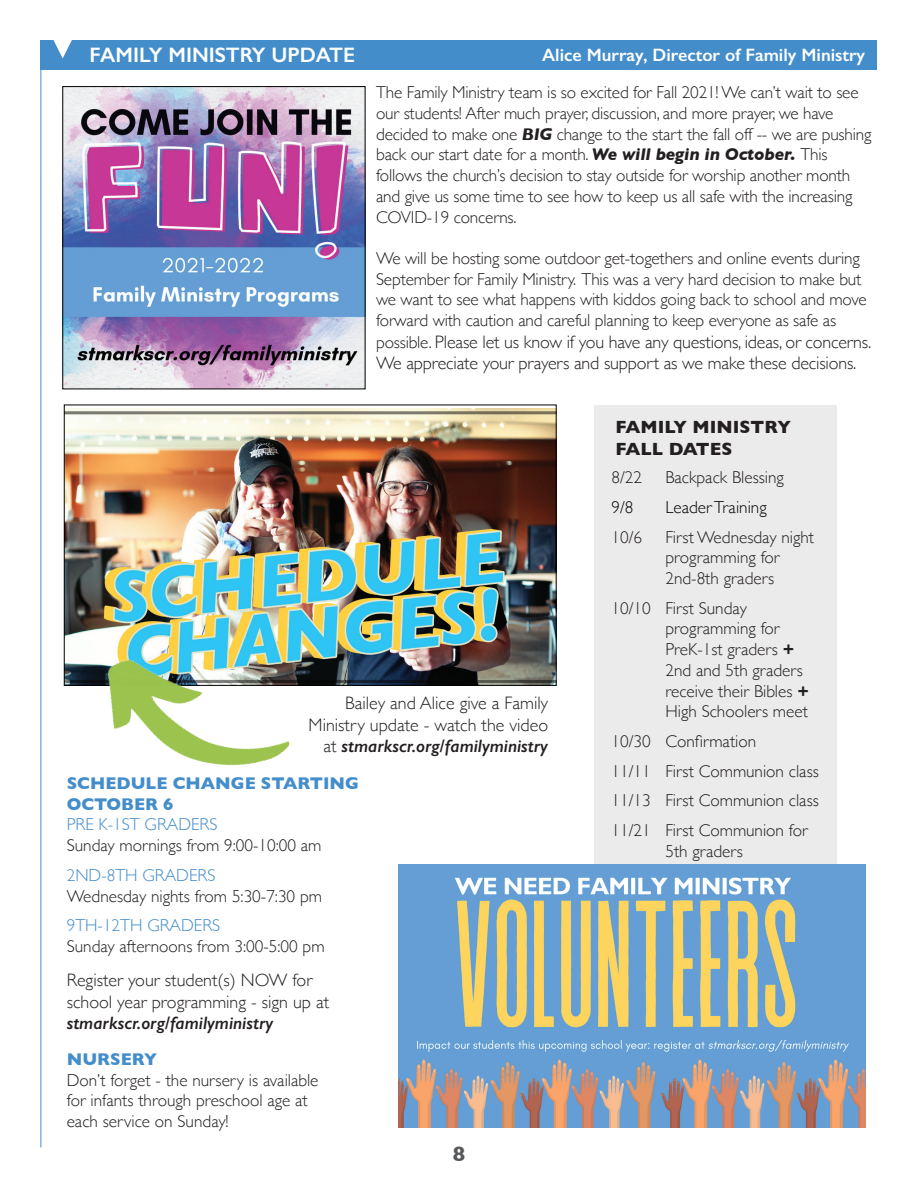
<style>
.page{position:relative;width:918px;height:1188px;background:#fff}
.page>*{position:absolute;margin:0;border:0;box-sizing:border-box;transform-origin:0 0}
.t1{font:600 21px "Gill Sans";color:#fff}
.t2{font:700 21px "Gill Sans";color:#57585a}
.t3{font:300 18px/21.6px "Gill Sans";letter-spacing:-.01em;color:#231f20}
.t4{font:600 18px "Gill Sans";color:#fff}
.t5{font:italic 600 18px "Gill Sans";color:#231f20}
.t6{font:700 18px/21.6px "Gill Sans";color:#231f20}
.t7{font:300 17.25px/20.7px "Gill Sans";letter-spacing:-.01em;color:#231f20}
.t8{font:300 17.25px "Gill Sans";color:#448dcb}
.t9{font:700 17.25px/20.7px "Gill Sans";color:#448dcb}
.t10{font:300 17.25px "Gill Sans";color:#000}
.s1{font-weight:700;font-style:italic}
.s2{font-size:17.25px}
.s3{font-weight:600;font-style:italic}
.s4{font-weight:700}
</style>
<div class="page">
<hr style="left:40px;top:63px;width:1px;height:1085px;background:#448dcb">
<div style="left:40px;top:40px;width:837px;height:30px;background:#448dcb"></div>
<svg style="left:53px;top:40px;width:19px;height:18px"></svg>
<div style="left:595px;top:405px;width:242px;height:719px;background:#ecebeb"></div>
<img style="left:399px;top:865px;width:466px;height:262px">
<img style="left:66px;top:409px;width:488px;height:275px">
<img style="left:92px;top:605px;width:214px;height:161px">
<img style="left:65px;top:88px;width:298px;height:299px">
<p class="t1" style="left:90px;top:42px;width:267px">FAMILY MINISTRY UPDATE</p>
<p class="t4" style="left:542px;top:44px;width:325px">Alice Murray, Director of Family Ministry</p>
<p class="t7" style="left:376px;top:82px;width:497px">The Family Ministry team is so excited for Fall 2021! We can’t wait to see our students! After much prayer, discussion, and more prayer, we have decided to make one <span class="s1">BIG</span> change to the start the fall off -- we are pushing back our start date for a month. <span class="s1">We will begin in October.</span> This follows the church’s decision to stay outside for worship another month and give us some time to see how to keep us all safe with the increasing COVID-19 concerns.</p>
<p class="t7" style="left:376px;top:247px;width:492px">We will be hosting some outdoor get-togethers and online events during September for Family Ministry. This was a very hard decision to make but we want to see what happens with kiddos going back to school and move forward with caution and careful planning to keep everyone as safe as</p>
<p class="t3" style="left:376px;top:330px;width:497px"><span class="s2">possible.</span> Please let us know if you have any questions, ideas, or concerns.<br>We appreciate your prayers and support as we make these decisions.</p>
<p class="t3" style="left:309px;top:691px;width:241px;text-align:right">Bailey and Alice give a Family<br>Ministry update - watch the video at <span class="s3">stmarkscr.org/familyministry</span></p>
<p class="t9" style="left:67px;top:772px;width:294px">SCHEDULE CHANGE STARTING<br>OCTOBER 6</p>
<p class="t8" style="left:67px;top:811px;width:152px">PRE K-1ST GRADERS</p>
<p class="t7" style="left:67px;top:834px;width:256px">Sunday mornings from 9:00-10:00 am</p>
<p class="t8" style="left:67px;top:862px;width:150px">2ND-8TH GRADERS</p>
<p class="t7" style="left:67px;top:885px;width:257px">Wednesday nights from 5:30-7:30 pm</p>
<p class="t8" style="left:67px;top:912px;width:155px">9TH-12TH GRADERS</p>
<p class="t7" style="left:67px;top:935px;width:260px">Sunday afternoons from 3:00-5:00 pm</p>
<p class="t3" style="left:67px;top:969px;width:264px">Register your student(s) NOW for school year programming - sign up at</p>
<p class="t5" style="left:67px;top:1012px;width:208px">stmarkscr.org/familyministry</p>
<p class="t9" style="left:67px;top:1048px;width:92px">NURSERY</p>
<p class="t7" style="left:67px;top:1069px;width:253px">Don’t forget - the nursery is available for infants through preschool age at each service on Sunday!</p>
<p class="t2" style="left:453px;top:1137px;width:14px">8</p>
<p class="t6" style="left:615px;top:416px;width:177px">FAMILY MINISTRY<br>FALL DATES</p>
<p class="t7" style="left:611px;top:466px;width:32px">8/22</p>
<p class="t7" style="left:665px;top:466px;width:120px">Backpack Blessing</p>
<p class="t10" style="left:611px;top:494px;width:24px">9/8</p>
<p class="t10" style="left:665px;top:494px;width:103px">Leader Training</p>
<p class="t7" style="left:611px;top:526px;width:32px">10/6</p>
<p class="t7" style="left:665px;top:526px;width:150px">First Wednesday night programming for<br>2nd-8th graders</p>
<p class="t7" style="left:665px;top:597px;width:145px;text-indent:-54px">10/10 First Sunday programming for<br>PreK-1st graders <span class="s4">+<br></span>2nd and 5th graders receive their Bibles <span class="s4">+<br></span>High Schoolers meet</p>
<p class="t7" style="left:611px;top:726px;width:209px;line-height:29.7px">10/30 Confirmation<br>11/11 First Communion class<br>11/13 First Communion class<br>11/21 First Communion for</p>
<p class="t7" style="left:665px;top:840px;width:79px">5th graders</p>
</div>
